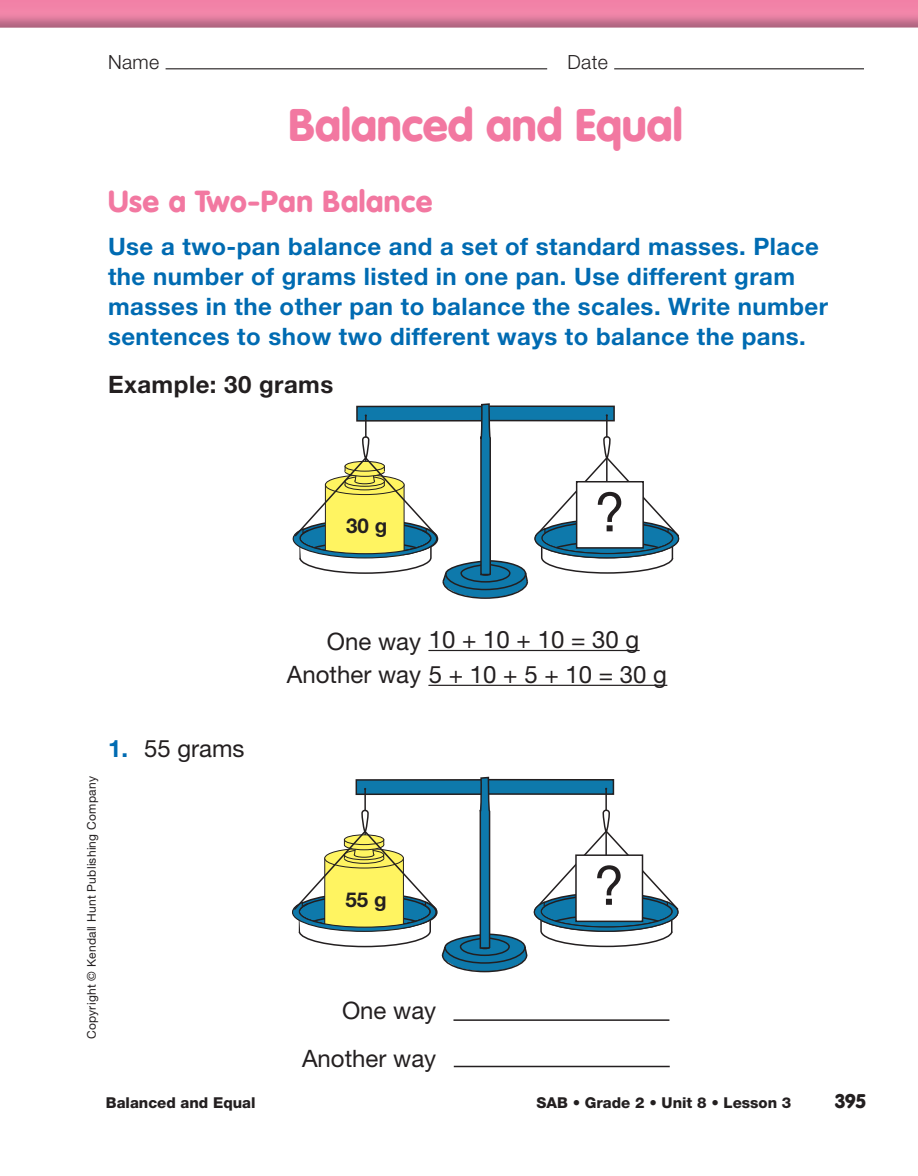
<style>
.page{position:relative;width:918px;height:1176px;background:#fff}
.page>*{position:absolute;margin:0;border:0;box-sizing:border-box;transform-origin:0 0}
.t1{font:54px "Helvetica Neue";color:#231f20}
.t2{font:900 45px "VAG Rounded Std";color:#f278a1}
.t3{font:900 30px "VAG Rounded Std";letter-spacing:.02em;color:#f278a1}
.t4{font:700 24px/30px "Helvetica Neue";letter-spacing:.02em;color:#006bb2}
.t5{font:24px/34.8px "Helvetica Neue";color:#231f20;text-align:center}
.t6{font:700 24px "Helvetica Neue";letter-spacing:.02em;color:#231f20}
.t7{font:700 20.55px "Helvetica Neue";color:#231f20}
.t8{font:300 19.5px "Helvetica Neue";letter-spacing:.02em;color:#231f20}
.t9{font:900 19.5px "VAG Rounded Std";color:#231f20}
.t10{font:800 15px "Helvetica Neue";color:#231f20}
.t11{font:12px "Helvetica Neue";letter-spacing:.02em;color:#231f20}
.s1{font-weight:700;color:#006bb2}
</style>
<div class="page">
<div style="left:0;top:0;width:918px;height:13px;background:#f282a7"></div>
<img style="left:0;top:13px;width:918px;height:15px">
<hr style="left:166px;top:68px;width:381px;height:1px;background:#231f20">
<hr style="left:614px;top:68px;width:250px;height:1px;background:#231f20">
<svg style="left:292px;top:403px;width:388px;height:196px"></svg>
<hr style="left:429px;top:649px;width:210px;height:2px;background:#231f20">
<hr style="left:429px;top:684px;width:238px;height:1px;background:#231f20">
<svg style="left:292px;top:776px;width:387px;height:196px"></svg>
<hr style="left:453px;top:1019px;width:216px;height:1px;background:#231f20">
<hr style="left:454px;top:1065px;width:216px;height:1px;background:#231f20">
<p class="t8" style="left:108px;top:55px;width:53px">Name</p>
<p class="t8" style="left:567px;top:55px;width:42px">Date</p>
<h2 class="t2" style="left:289px;top:106px;width:396px">Balanced and Equal</h2>
<p class="t3" style="left:108px;top:188px;width:326px">Use a Two-Pan Balance</p>
<p class="t4" style="left:108px;top:234px;width:722px">Use a two-pan balance and a set of standard masses. Place the number of grams listed in one pan. Use different gram masses in the other pan to balance the scales. Write number sentences to show two different ways to balance the pans.</p>
<p class="t6" style="left:108px;top:376px;width:227px">Example: 30 grams</p>
<p class="t7" style="left:346px;top:518px;width:43px">30 g</p>
<h1 class="t1" style="left:595px;top:492px;width:32px">?</h1>
<p class="t5" style="left:287px;top:624px;width:382px">One way 10 + 10 + 10 = 30 g<br>Another way 5 + 10 + 5 + 10 = 30 g</p>
<p class="t11" style="left:87px;top:1038px;width:264px;rotate:-90deg">Copyright © Kendall Hunt Publishing Company</p>
<p class="t5" style="left:108px;top:733px;width:138px"><span class="s1">1.</span> 55 grams</p>
<p class="t7" style="left:346px;top:891px;width:43px">55 g</p>
<p class="t5" style="left:302px;top:987px;width:136px;line-height:48.3px;text-align:right">One way<br>Another way</p>
<h1 class="t1" style="left:594px;top:866px;width:32px">?</h1>
<p class="t10" style="left:106px;top:1097px;width:151px">Balanced and Equal</p>
<p class="t10" style="left:537px;top:1097px;width:256px">SAB • Grade 2 • Unit 8 • Lesson 3</p>
<p class="t9" style="left:835px;top:1092px;width:32px">395</p>
</div>
